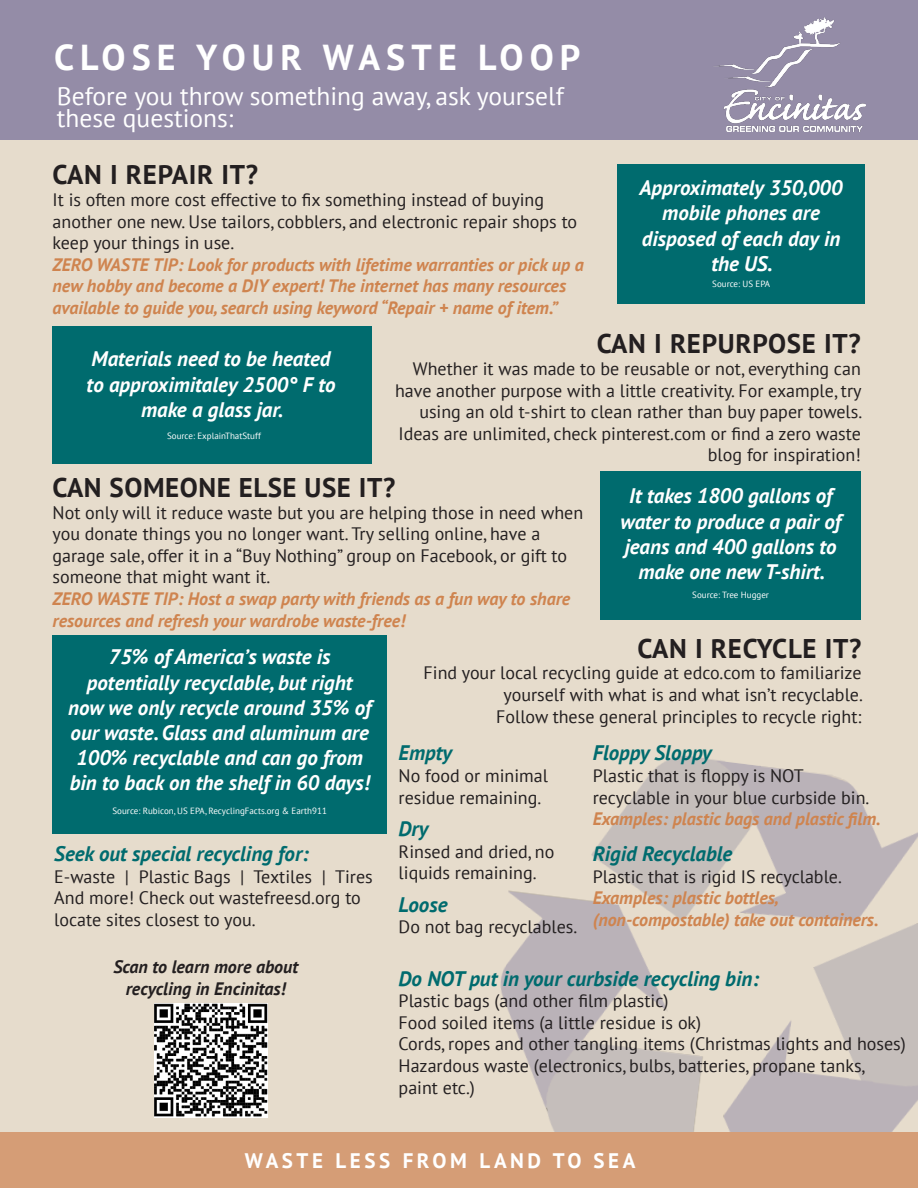
<style>
.page{position:relative;width:918px;height:1188px;background:#e6dccc}
.page>*{position:absolute;margin:0;border:0;box-sizing:border-box;transform-origin:0 0}
.t1{font:700 36px "PT Sans";letter-spacing:.17em;color:#fff}
.t2{font:700 27px "PT Sans";letter-spacing:.02em;color:#231f20}
.t3{font:25.5px "PT Sans";color:#fff}
.t4{font:italic 700 21px/25.2px "PT Sans";color:#fff;text-align:center}
.t5{font:italic 700 21px "PT Sans";color:#006b6e}
.t6{font:700 21px "PT Sans";letter-spacing:.17em;color:#fff}
.t7{font:18px/21.6px "PT Sans";color:#231f20}
.t8{font:italic 700 18px/21.6px "PT Sans";color:#cf844f}
.t9{font:italic 700 18px "PT Sans";color:#231f20}
.t10{font:9px "PT Sans";color:#fff}
</style>
<div class="page">
<img style="left:500px;top:756px;width:418px;height:376px">
<div style="left:0;top:0;width:918px;height:139px;background:#948ca7"></div>
<img style="left:715px;top:18px;width:151px;height:114px">
<div style="left:617px;top:164px;width:248px;height:139px;background:#006b6e"></div>
<div style="left:53px;top:326px;width:319px;height:138px;background:#006b6e"></div>
<div style="left:600px;top:471px;width:261px;height:148px;background:#006b6e"></div>
<div style="left:53px;top:635px;width:334px;height:199px;background:#006b6e"></div>
<img style="left:155px;top:1003px;width:112px;height:114px">
<div style="left:0;top:1132px;width:918px;height:56px;background:#d59d76"></div>
<p class="t1" style="left:54px;top:33px;width:528px">CLOSE YOUR WASTE LOOP</p>
<p class="t3" style="left:57px;top:80px;width:508px">Before you throw something away, ask yourself</p>
<p class="t3" style="left:57px;top:102px;width:178px">these questions:</p>
<p class="t2" style="left:53px;top:157px;width:207px">CAN I REPAIR IT?</p>
<p class="t7" style="left:53px;top:188px;width:493px">It is often more cost effective to fix something instead of buying</p>
<p class="t7" style="left:53px;top:210px;width:526px">another one new. Use tailors, cobblers, and electronic repair shops to keep your things in use.</p>
<p class="t8" style="left:53px;top:253px;width:533px">ZERO WASTE TIP: Look for products with lifetime warranties or pick up a new hobby and become a DIY expert! The internet has many resources</p>
<p class="t8" style="left:53px;top:297px;width:507px">available to guide you, search using keyword “Repair + name of item.”</p>
<p class="t4" style="left:640px;top:175px;width:204px">Approximately 350,000 mobile phones are</p>
<p class="t4" style="left:642px;top:225px;width:200px">disposed of each day in the US.</p>
<p class="t10" style="left:712px;top:278px;width:59px">Source: US EPA</p>
<p class="t4" style="left:87px;top:346px;width:250px">Materials need to be heated to approximitaley 2500° F to make a glass jar.</p>
<p class="t10" style="left:167px;top:430px;width:95px">Source: ExplainThatStuff</p>
<p class="t2" style="left:597px;top:326px;width:266px">CAN I REPURPOSE IT?</p>
<p class="t7" style="left:395px;top:357px;width:469px;text-align:right">Whether it was made to be reusable or not, everything can have another purpose with a little creativity. For example, try using an old t-shirt to clean rather than buy paper towels.<br>Ideas are unlimited, check pinterest.com or find a zero waste blog for inspiration!</p>
<p class="t2" style="left:53px;top:470px;width:344px">CAN SOMEONE ELSE USE IT?</p>
<p class="t7" style="left:53px;top:501px;width:532px">Not only will it reduce waste but you are helping those in need when you donate things you no longer want. Try selling online, have a</p>
<p class="t7" style="left:53px;top:544px;width:516px">garage sale, offer it in a “Buy Nothing” group on Facebook, or gift to someone that might want it.</p>
<p class="t8" style="left:53px;top:588px;width:519px">ZERO WASTE TIP: Host a swap party with friends as a fun way to share</p>
<p class="t8" style="left:53px;top:609px;width:354px">resources and refresh your wardrobe waste-free!</p>
<p class="t4" style="left:629px;top:483px;width:205px">It takes 1800 gallons of</p>
<p class="t4" style="left:620px;top:508px;width:222px;text-align:left">water to produce a pair of jeans and 400 gallons to</p>
<p class="t4" style="left:638px;top:559px;width:188px">make one new T-shirt.</p>
<p class="t10" style="left:692px;top:590px;width:78px">Source: Tree Hugger</p>
<p class="t4" style="left:109px;top:644px;width:223px">75% of America’s waste is</p>
<p class="t4" style="left:68px;top:669px;width:305px">potentially recyclable, but right now we only recycle around 35% of our waste. Glass and aluminum are<br>100% recyclable and can go from bin to back on the shelf in 60 days!</p>
<p class="t10" style="left:113px;top:805px;width:216px">Source: Rubicon, US EPA, RecyclingFacts.org &amp; Earth911</p>
<p class="t5" style="left:54px;top:840px;width:256px">Seek out special recycling for:</p>
<p class="t7" style="left:54px;top:865px;width:320px">E-waste | Plastic Bags | Textiles | Tires</p>
<p class="t7" style="left:54px;top:887px;width:308px">And more! Check out wastefreesd.org to locate sites closest to you.</p>
<p class="t9" style="left:113px;top:955px;width:186px">Scan to learn more about</p>
<p class="t9" style="left:126px;top:977px;width:161px">recycling in Encinitas!</p>
<p class="t2" style="left:638px;top:631px;width:225px">CAN I RECYCLE IT?</p>
<p class="t7" style="left:424px;top:662px;width:441px;text-align:right">Find your local recycling guide at edco.com to familiarize yourself with what is and what isn’t recyclable.</p>
<p class="t7" style="left:496px;top:705px;width:367px">Follow these general principles to recycle right:</p>
<p class="t5" style="left:399px;top:739px;width:55px">Empty</p>
<p class="t7" style="left:399px;top:764px;width:151px">No food or minimal</p>
<p class="t7" style="left:399px;top:786px;width:144px">residue remaining.</p>
<p class="t5" style="left:399px;top:815px;width:31px">Dry</p>
<p class="t7" style="left:399px;top:840px;width:157px">Rinsed and dried, no</p>
<p class="t7" style="left:399px;top:862px;width:140px">liquids remaining.</p>
<p class="t5" style="left:399px;top:890px;width:50px">Loose</p>
<p class="t7" style="left:399px;top:916px;width:180px">Do not bag recyclables.</p>
<p class="t5" style="left:399px;top:964px;width:362px">Do NOT put in your curbside recycling bin:</p>
<p class="t7" style="left:399px;top:990px;width:271px">Plastic bags (and other film plastic)</p>
<p class="t7" style="left:399px;top:1011px;width:304px">Food soiled items (a little residue is ok)</p>
<p class="t7" style="left:399px;top:1033px;width:509px">Cords, ropes and other tangling items (Christmas lights and hoses)</p>
<p class="t7" style="left:399px;top:1054px;width:468px">Hazardous waste (electronics, bulbs, batteries, propane tanks,</p>
<p class="t7" style="left:399px;top:1076px;width:78px">paint etc.)</p>
<p class="t5" style="left:593px;top:739px;width:121px">Floppy Sloppy</p>
<p class="t7" style="left:593px;top:764px;width:212px">Plastic that is floppy is NOT</p>
<p class="t7" style="left:593px;top:786px;width:278px">recyclable in your blue curbside bin.</p>
<p class="t8" style="left:593px;top:808px;width:289px">Examples: plastic bags and plastic film.</p>
<p class="t5" style="left:593px;top:840px;width:141px">Rigid Recyclable</p>
<p class="t7" style="left:593px;top:865px;width:251px">Plastic that is rigid IS recyclable.</p>
<p class="t8" style="left:593px;top:887px;width:188px">Examples: plastic bottles,</p>
<p class="t8" style="left:593px;top:909px;width:287px">(non-compostable) take out containers.</p>
<p class="t6" style="left:245px;top:1147px;width:392px">WASTE LESS FROM LAND TO SEA</p>
</div>
